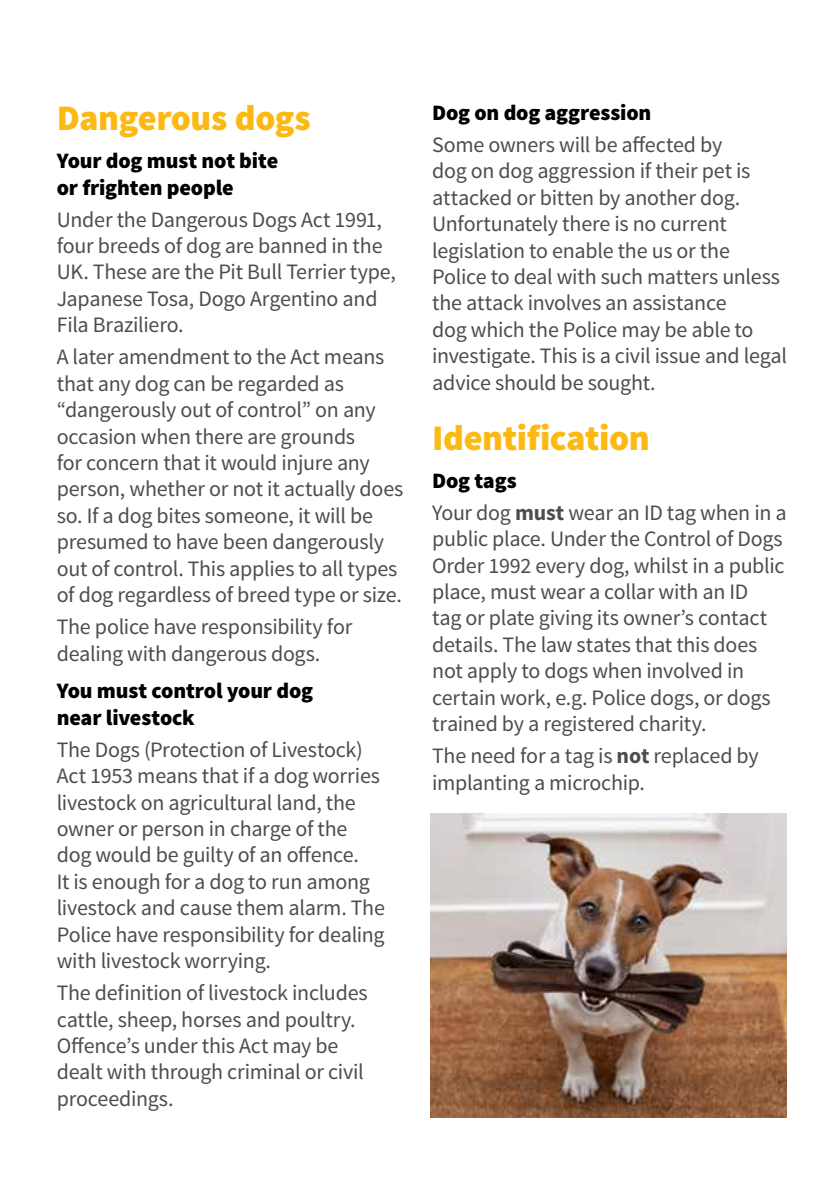
<style>
.page{position:relative;width:840px;height:1191px;background:#fff}
.page>*{position:absolute;margin:0;border:0;box-sizing:border-box;transform-origin:0 0}
.Subhead_1{font:900 36px "Source Sans Pro";letter-spacing:-.01em;color:#fdb913}
.t1{font:22px/26.4px "Source Sans Pro";letter-spacing:-.01em;color:#4d4d4f}
.t2{font:900 22px/26.4px "Source Sans Pro";letter-spacing:-.005em;color:#000}
.s1{font-weight:700}
</style>
<div class="page">
<img style="left:430px;top:813px;width:355px;height:304px">
<p class="Subhead_1" style="left:57px;top:95px;width:255px">Dangerous dogs</p>
<p class="t2" style="left:57px;top:149px;width:223px">Your dog must not bite or frighten people</p>
<p class="t1" style="left:57px;top:206px;width:340px">Under the Dangerous Dogs Act 1991, four breeds of dog are banned in the<br>UK. These are the Pit Bull Terrier type,<br>Japanese Tosa, Dogo Argentino and<br>Fila Braziliero.</p>
<p class="t1" style="left:57px;top:344px;width:348px">A later amendment to the Act means that any dog can be regarded as “dangerously out of control” on any occasion when there are grounds<br>for concern that it would injure any person, whether or not it actually does so. If a dog bites someone, it will be presumed to have been dangerously out of control. This applies to all types of dog regardless of breed type or size.</p>
<p class="t1" style="left:57px;top:614px;width:297px">The police have responsibility for dealing with dangerous dogs.</p>
<p class="t2" style="left:57px;top:679px;width:258px">You must control your dog near livestock</p>
<p class="t1" style="left:57px;top:736px;width:329px">The Dogs (Protection of Livestock)<br>Act 1953 means that if a dog worries livestock on agricultural land, the owner or person in charge of the dog would be guilty of an offence.<br>It is enough for a dog to run among livestock and cause them alarm. The Police have responsibility for dealing with livestock worrying.</p>
<p class="t1" style="left:57px;top:980px;width:312px">The definition of livestock includes cattle, sheep, horses and poultry.<br>Offence’s under this Act may be dealt with through criminal or civil proceedings.</p>
<p class="t2" style="left:432px;top:100px;width:221px">Dog on dog aggression</p>
<p class="t1" style="left:432px;top:132px;width:356px">Some owners will be affected by<br>dog on dog aggression if their pet is attacked or bitten by another dog.<br>Unfortunately there is no current legislation to enable the us or the Police to deal with such matters unless the attack involves an assistance<br>dog which the Police may be able to investigate. This is a civil issue and legal advice should be sought.</p>
<p class="Subhead_1" style="left:432px;top:414px;width:219px">Identification</p>
<p class="t2" style="left:432px;top:468px;width:86px">Dog tags</p>
<p class="t1" style="left:432px;top:499px;width:356px">Your dog <span class="s1">must</span> wear an ID tag when in a public place. Under the Control of Dogs Order 1992 every dog, whilst in a public place, must wear a collar with an ID<br>tag or plate giving its owner’s contact details. The law states that this does not apply to dogs when involved in certain work, e.g. Police dogs, or dogs trained by a registered charity.</p>
<p class="t1" style="left:432px;top:743px;width:328px">The need for a tag is <span class="s1">not</span> replaced by implanting a microchip.</p>
</div>
